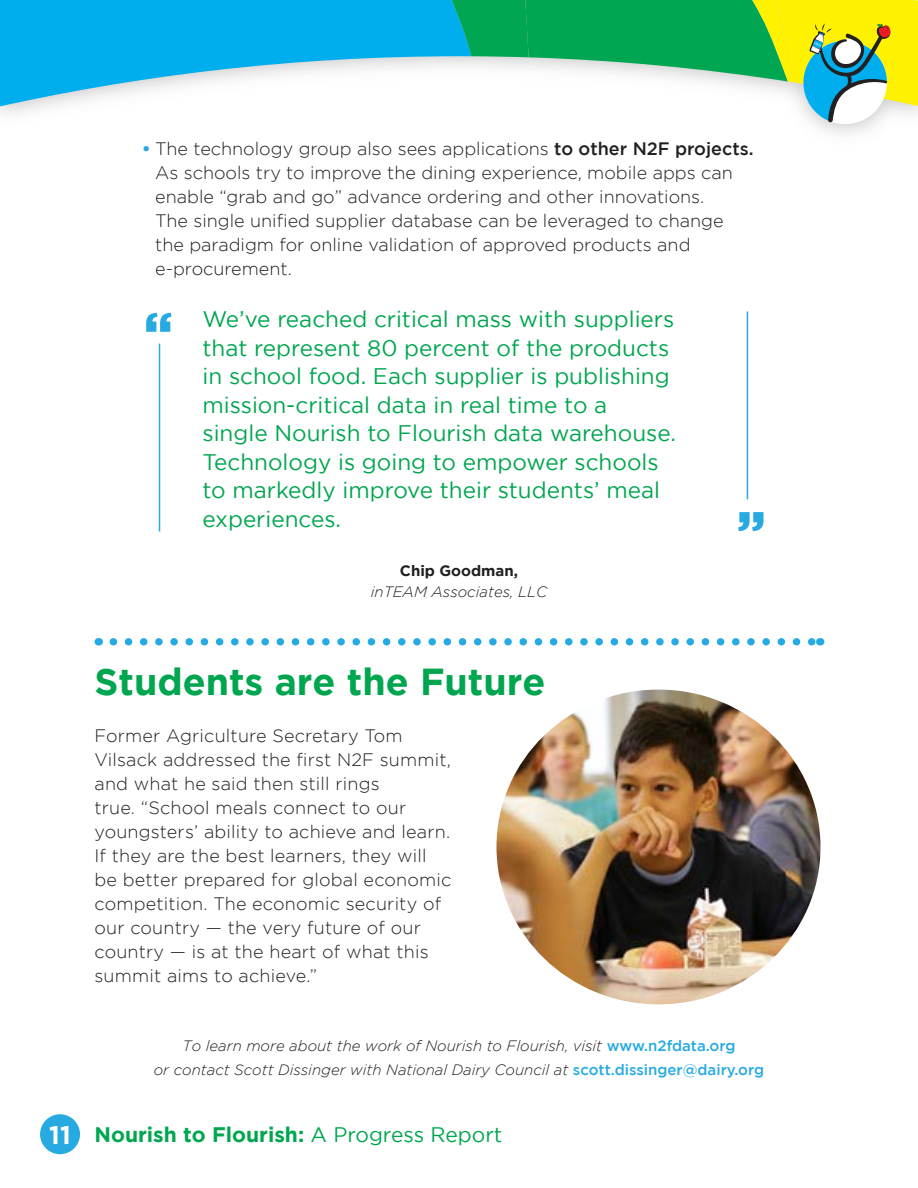
<style>
.page{position:relative;width:918px;height:1188px;background:#fff}
.page>*{position:absolute;margin:0;border:0;box-sizing:border-box;transform-origin:0 0}
.t1{font:900 52.5px "Gotham";color:#27aae1}
.t2{font:700 37.5px "Gotham";color:#00a64f}
.t3{font:22.5px/28.5px "Gotham";color:#00a64f}
.t4{font:700 21px "Gotham";color:#00a64f}
.t5{font:300 18px/24px "Gotham";color:#221f20}
.t6{font:italic 300 15px/24px "Gotham";color:#221f20;text-align:center}
.t7{font:700 15px "Gotham";color:#221f20}
.s1{font-weight:700;color:#27aae1}
.s2{font-weight:500}
.s3{font-weight:500;font-style:normal;color:#27aae1}
.s4{font-size:25.5px;color:#fff}
.s5{font-weight:400}
</style>
<div class="page">
<svg style="left:1px;top:0;width:450px;height:110px;fill:#00aded"></svg>
<svg style="left:451px;top:0;width:467px;height:122px"></svg>
<div style="left:40px;top:1114px;width:40px;height:40px;background:#27aae1;border-radius:50%"></div>
<hr style="left:159px;top:344px;width:1px;height:187px;background:#27aae1">
<hr style="left:747px;top:311px;width:1px;height:188px;background:#27aae1">
<svg style="left:113px;top:638px;width:699px;height:8px"></svg>
<img style="left:496px;top:690px;width:324px;height:314px">
<p class="t5" style="left:155px;top:136px;width:600px;text-indent:-14px"><span class="s1">•</span> The technology group also sees applications <span class="s2">to other N2F projects.<br></span>As schools try to improve the dining experience, mobile apps can enable “grab and go” advance ordering and other innovations.<br>The single unified supplier database can be leveraged to change the paradigm for online validation of approved products and e-procurement.</p>
<p class="t3" style="left:202px;top:305px;width:475px">We’ve reached critical mass with suppliers that represent 80 percent of the products in school food. Each supplier is publishing mission-critical data in real time to a single Nourish to Flourish data warehouse.<br>Technology is going to empower schools to markedly improve their students’ meal experiences.</p>
<p class="t7" style="left:400px;top:562px;width:120px">Chip Goodman,</p>
<p class="t6" style="left:371px;top:580px;width:178px">inTEAM Associates, LLC</p>
<h1 class="t1" style="left:144px;top:301px;width:30px">“</h1>
<h1 class="t1" style="left:737px;top:500px;width:30px">”</h1>
<h2 class="t2" style="left:94px;top:660px;width:453px">Students are the Future</h2>
<p class="t5" style="left:94px;top:723px;width:358px">Former Agriculture Secretary Tom Vilsack addressed the first N2F summit, and what he said then still rings<br>true. “School meals connect to our youngsters’ ability to achieve and learn.<br>If they are the best learners, they will be better prepared for global economic competition. The economic security of our country — the very future of our country — is at the heart of what this summit aims to achieve.”</p>
<p class="t6" style="left:154px;top:1034px;width:612px">To learn more about the work of Nourish to Flourish, visit <span class="s3">www.n2fdata.org<br></span>or contact Scott Dissinger with National Dairy Council at <span class="s3">scott.dissinger@dairy.org</span></p>
<p class="t4" style="left:49px;top:1123px;width:455px"><span class="s4">11</span> Nourish to Flourish: <span class="s5">A Progress Report</span></p>
</div>
